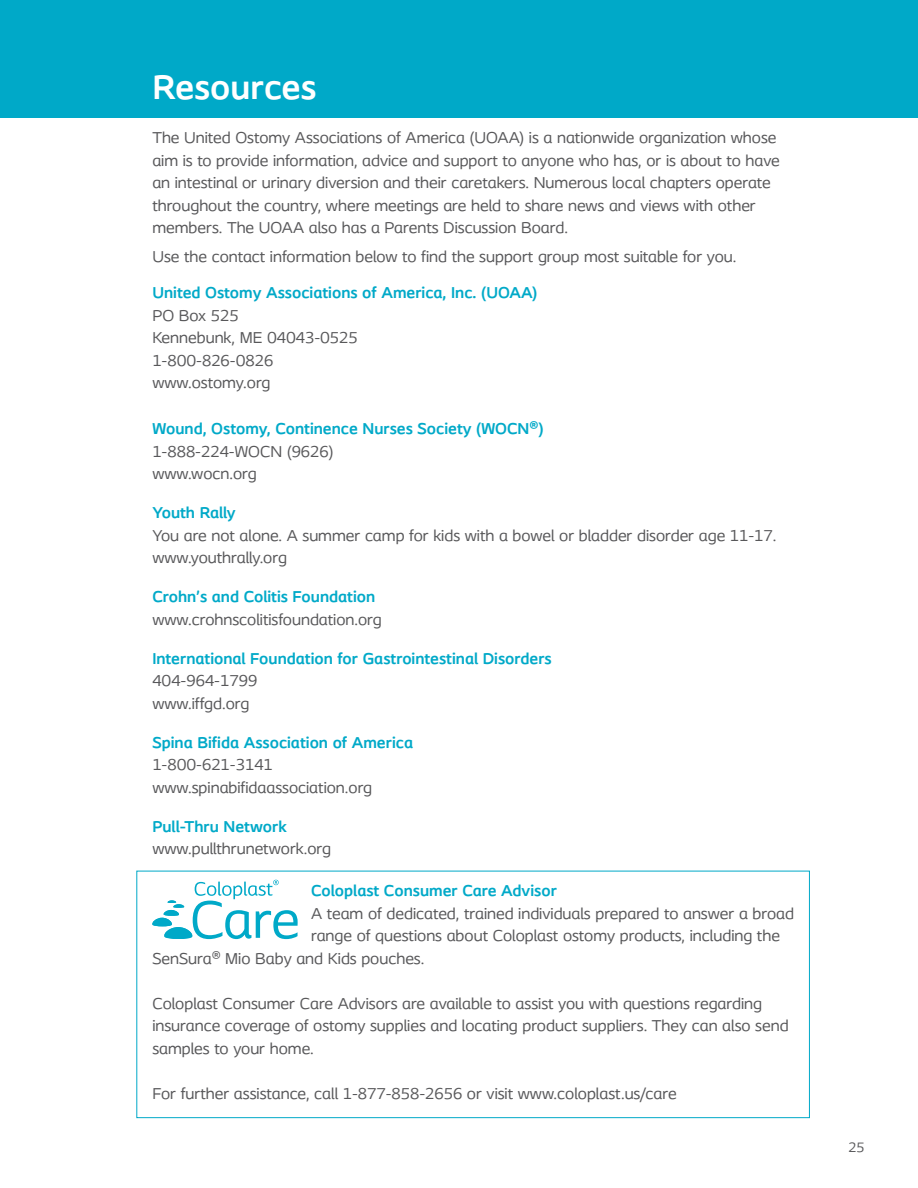
<style>
.page{position:relative;width:918px;height:1188px;background:#fff}
.page>*{position:absolute;margin:0;border:0;box-sizing:border-box;transform-origin:0 0}
.t1{font:700 36px "Coloplast";color:#fff}
.t2{font:16.5px/22.5px "Coloplast";color:#58585a}
.t3{font:700 16.5px "Coloplast";color:#00a9c8}
.t4{font:14.25px "Coloplast";color:#58585a}
</style>
<div class="page">
<div style="left:0;top:0;width:918px;height:118px;background:#00a9c8"></div>
<div style="left:136px;top:871px;width:674px;height:247px;border:1px solid #00a9c8"></div>
<svg style="left:152px;top:880px;width:146px;height:59px"></svg>
<h1 class="t1" style="left:152px;top:65px;width:166px">Resources</h1>
<p class="t2" style="left:152px;top:126px;width:629px">The United Ostomy Associations of America (UOAA) is a nationwide organization whose aim is to provide information, advice and support to anyone who has, or is about to have an intestinal or urinary diversion and their caretakers. Numerous local chapters operate throughout the country, where meetings are held to share news and views with other members. The UOAA also has a Parents Discussion Board.</p>
<p class="t2" style="left:152px;top:245px;width:586px">Use the contact information below to find the support group most suitable for you.</p>
<p class="t3" style="left:152px;top:283px;width:387px">United Ostomy Associations of America, Inc. (UOAA)</p>
<p class="t2" style="left:152px;top:304px;width:207px">PO Box 525<br>Kennebunk, ME 04043-0525<br>1-800-826-0826 www.ostomy.org</p>
<p class="t3" style="left:152px;top:419px;width:393px">Wound, Ostomy, Continence Nurses Society (WOCN®)</p>
<p class="t2" style="left:152px;top:440px;width:183px">1-888-224-WOCN (9626) www.wocn.org</p>
<p class="t3" style="left:152px;top:503px;width:85px">Youth Rally</p>
<p class="t2" style="left:152px;top:524px;width:626px">You are not alone. A summer camp for kids with a bowel or bladder disorder age 11-17. www.youthrally.org</p>
<p class="t3" style="left:152px;top:587px;width:224px">Crohn’s and Colitis Foundation</p>
<p class="t2" style="left:152px;top:608px;width:231px">www.crohnscolitisfoundation.org</p>
<p class="t3" style="left:152px;top:648px;width:401px">International Foundation for Gastrointestinal Disorders</p>
<p class="t2" style="left:152px;top:669px;width:106px">404-964-1799 www.iffgd.org</p>
<p class="t3" style="left:152px;top:732px;width:262px">Spina Bifida Association of America</p>
<p class="t2" style="left:152px;top:753px;width:221px">1-800-621-3141 www.spinabifidaassociation.org</p>
<p class="t3" style="left:152px;top:816px;width:136px">Pull-Thru Network</p>
<p class="t2" style="left:152px;top:837px;width:180px">www.pullthrunetwork.org</p>
<p class="t3" style="left:311px;top:881px;width:247px">Coloplast Consumer Care Advisor</p>
<p class="t2" style="left:311px;top:902px;width:484px">A team of dedicated, trained individuals prepared to answer a broad</p>
<p class="t2" style="left:311px;top:924px;width:470px">range of questions about Coloplast ostomy products, including the</p>
<p class="t2" style="left:152px;top:947px;width:274px">SenSura® Mio Baby and Kids pouches.</p>
<p class="t2" style="left:152px;top:992px;width:638px">Coloplast Consumer Care Advisors are available to assist you with questions regarding insurance coverage of ostomy supplies and locating product suppliers. They can also send samples to your home.</p>
<p class="t2" style="left:152px;top:1082px;width:526px">For further assistance, call 1-877-858-2656 or visit www.coloplast.us/care</p>
<p class="t4" style="left:849px;top:1139px;width:17px">25</p>
</div>
